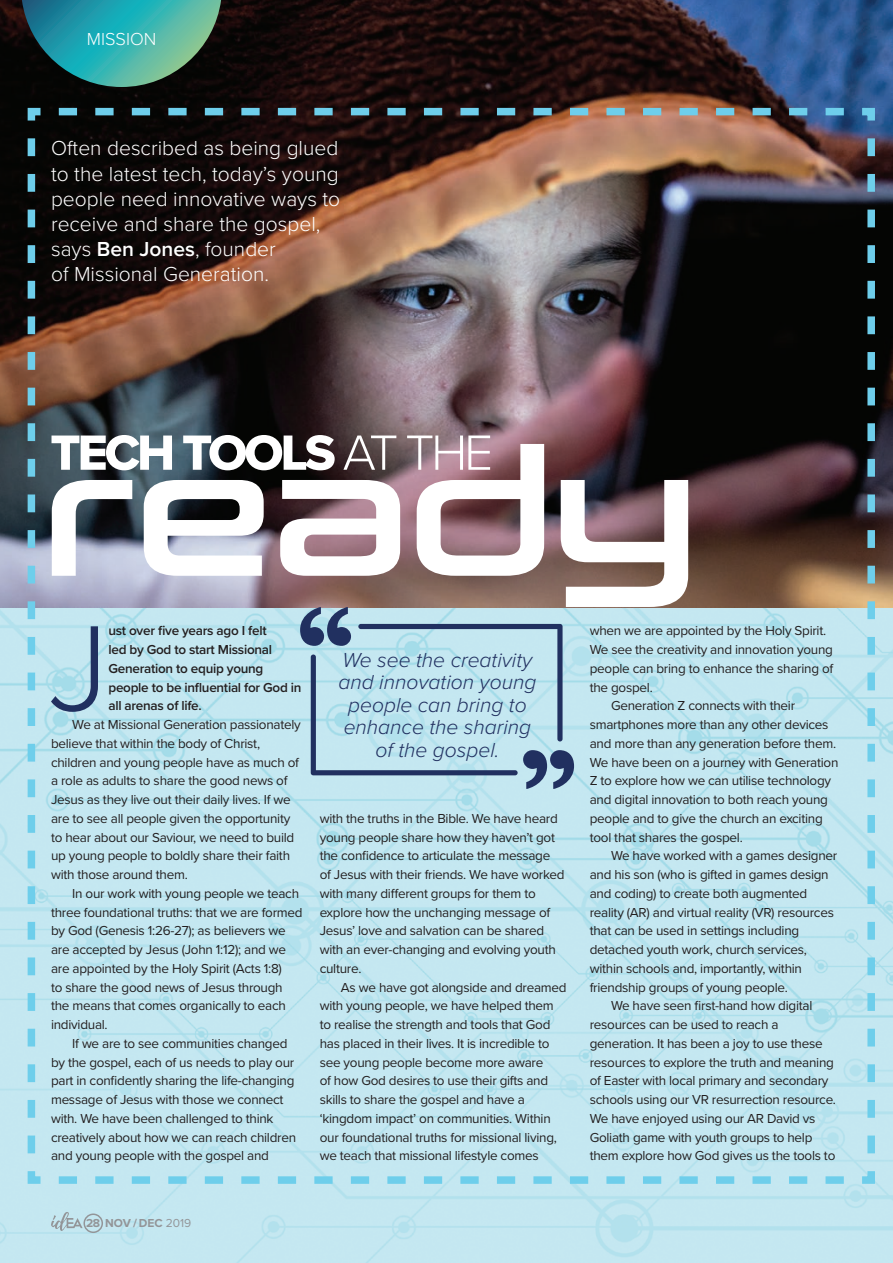
<style>
.page{position:relative;width:893px;height:1263px;background:#fff}
.page>*{position:absolute;margin:0;border:0;box-sizing:border-box;transform-origin:0 0}
.t1{font:160.8px "Korataki Bk";color:#fff}
.Body_-_1st_par{font:300 126px "Proxima Nova";color:#213060}
.t2{font:51.3px "Proxima Nova Extrabld";letter-spacing:-.06em;color:#fff}
.Stand-first{font:300 21px/25.2px "Proxima Nova";color:#fff}
.pull_quote{font:italic 300 21px/22.5px "Proxima Nova";color:#213060}
.TAB_COPY{font:300 18px "Proxima Nova";color:#fff}
.Body_-_indented{font:13.5px/18.8px "Proxima Nova";letter-spacing:-.02em;color:#231f20}
.Body_-_1st_par-2{font:600 13.5px/18.8px "Proxima Nova";letter-spacing:-.02em;color:#231f20}
.t3{font:700 12px "Proxima Nova";color:#939598}
.s1{font-weight:600}
.s2{font-family:"Proxima Nova";font-weight:300}
.s3{font-weight:400}
</style>
<div class="page">
<img style="left:0;top:607px;width:893px;height:656px">
<svg style="left:51px;top:1212px;width:52px;height:21px"></svg>
<img style="left:0;top:0;width:893px;height:607px">
<img style="left:24px;top:104px;width:855px;height:1083px">
<svg style="left:22px;top:0;width:199px;height:87px;background:#2f8481"></svg>
<svg style="left:300px;top:607px;width:274px;height:182px;background:#afd1df"></svg>
<p class="TAB_COPY" style="left:87px;top:26px;width:71px">MISSION</p>
<p class="Stand-first" style="left:51px;top:135px;width:291px">Often described as being glued to the latest tech, today’s young people need innovative ways to receive and share the gospel, says <span class="s1">Ben Jones</span>, founder<br>of Missional Generation.</p>
<p class="t2" style="left:50px;top:414px;width:444px">TECH TOOLS <span class="s2">AT THE</span></p>
<p class="t1" style="left:44px;top:415px;width:654px">ready</p>
<p class="Body_-_1st_par" style="left:49px;top:574px;width:61px">J</p>
<p class="Body_-_1st_par-2" style="left:108px;top:621px;width:194px">ust over five years ago I felt<br>led by God to start Missional<br>Generation to equip young people to be influential for God in all arenas of life.</p>
<p class="Body_-_indented" style="left:51px;top:715px;width:251px;text-indent:21px">We at Missional Generation passionately believe that within the body of Christ, children and young people have as much of a role as adults to share the good news of Jesus as they live out their daily lives. If we are to see all people given the opportunity to hear about our Saviour, we need to build up young people to boldly share their faith with those around them.</p>
<p class="Body_-_indented" style="left:51px;top:883px;width:253px;text-indent:21px">In our work with young people we teach three foundational truths: that we are formed by God (Genesis 1:26-27); as believers we are accepted by Jesus (John 1:12); and we are appointed by the Holy Spirit (Acts 1:8)<br>to share the good news of Jesus through the means that comes organically to each individual.</p>
<p class="Body_-_indented" style="left:51px;top:1033px;width:247px;text-indent:21px">If we are to see communities changed by the gospel, each of us needs to play our part in confidently sharing the life-changing message of Jesus with those we connect with. We have been challenged to think creatively about how we can reach children and young people with the gospel and</p>
<p class="pull_quote" style="left:339px;top:647px;width:199px">We see the creativity and innovation young</p>
<p class="pull_quote" style="left:344px;top:692px;width:189px;text-align:center">people can bring to enhance the sharing of the gospel.</p>
<p class="Body_-_indented" style="left:320px;top:808px;width:246px">with the truths in the Bible. We have heard young people share how they haven’t got the confidence to articulate the message of Jesus with their friends. We have worked with many different groups for them to explore how the unchanging message of Jesus’ love and salvation can be shared with an ever-changing and evolving youth culture.</p>
<p class="Body_-_indented" style="left:320px;top:977px;width:248px;text-indent:21px">As we have got alongside and dreamed with young people, we have helped them to realise the strength and tools that God has placed in their lives. It is incredible to see young people become more aware<br>of how God desires to use their gifts and skills to share the gospel and have a ‘kingdom impact’ on communities. Within our foundational truths for missional living, we teach that missional lifestyle comes</p>
<p class="t3" style="left:86px;top:1214px;width:107px">28 NOV / DEC <span class="s3">2019</span></p>
<p class="Body_-_indented" style="left:590px;top:621px;width:245px">when we are appointed by the Holy Spirit.<br>We see the creativity and innovation young people can bring to enhance the sharing of the gospel.</p>
<p class="Body_-_indented" style="left:590px;top:696px;width:250px;text-indent:21px">Generation Z connects with their smartphones more than any other devices and more than any generation before them.<br>We have been on a journey with Generation Z to explore how we can utilise technology and digital innovation to both reach young people and to give the church an exciting tool that shares the gospel.</p>
<p class="Body_-_indented" style="left:590px;top:846px;width:249px;text-indent:21px">We have worked with a games designer and his son (who is gifted in games design and coding) to create both augmented reality (AR) and virtual reality (VR) resources that can be used in settings including detached youth work, church services, within schools and, importantly, within friendship groups of young people.</p>
<p class="Body_-_indented" style="left:590px;top:996px;width:248px;text-indent:21px">We have seen first-hand how digital resources can be used to reach a generation. It has been a joy to use these resources to explore the truth and meaning of Easter with local primary and secondary schools using our VR resurrection resource.<br>We have enjoyed using our AR David vs Goliath game with youth groups to help them explore how God gives us the tools to</p>
</div>
